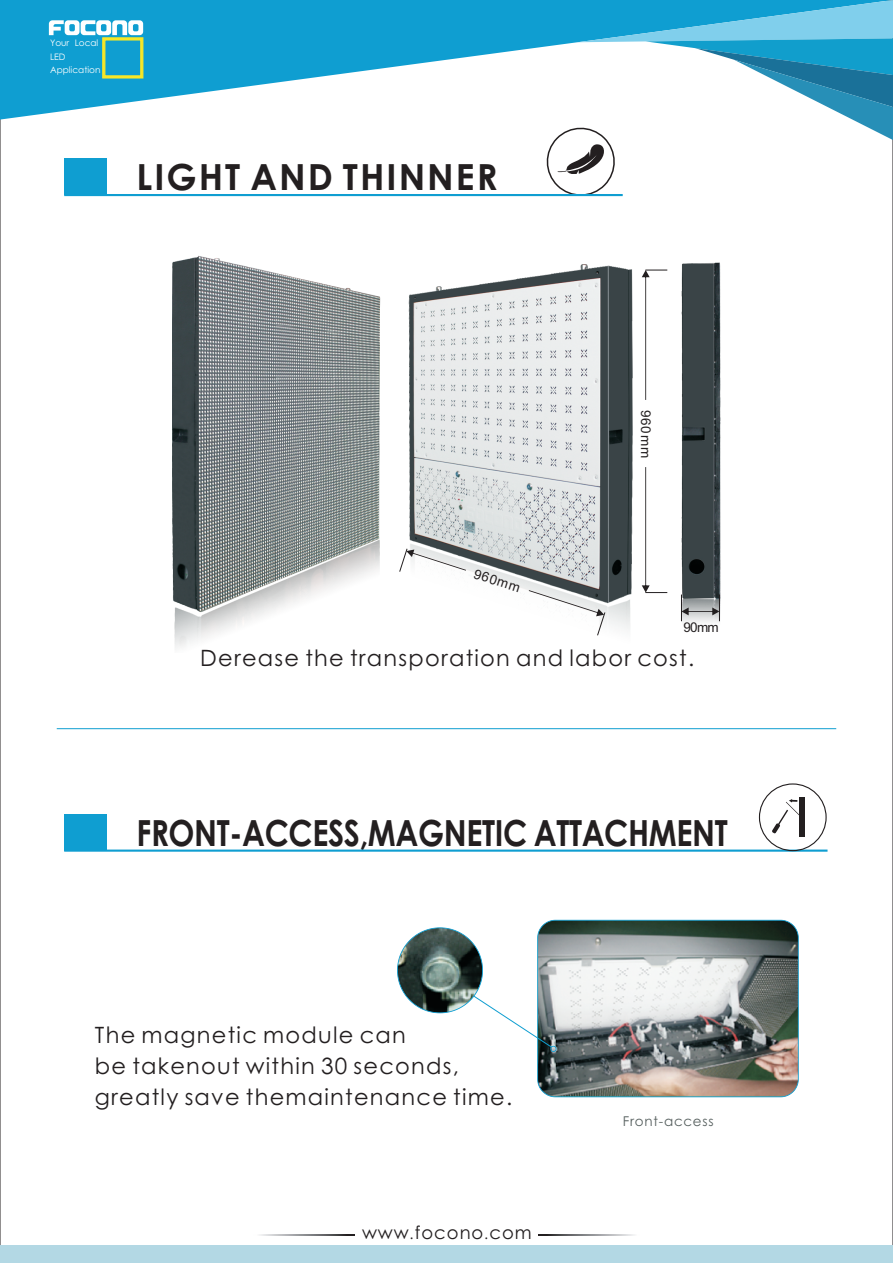
<style>
.page{position:relative;width:893px;height:1263px;background:#fff}
.page>*{position:absolute;margin:0;border:0;box-sizing:border-box;transform-origin:0 0}
.t1{font:700 36px "Century Gothic";letter-spacing:-.01em;color:#231f20;scale:.86 1}
.t2{font:700 36px "Century Gothic";letter-spacing:.055em;color:#231f20}
.t3{font:22.5px/30.8px "Century Gothic";letter-spacing:.055em;color:#231f20}
.t4{font:18px "Century Gothic";letter-spacing:.055em;color:#231f20}
.t5{font:13.5px "Arial";letter-spacing:.055em;color:#231f20}
.t6{font:13.5px "Century Gothic";letter-spacing:.055em;color:#57605f}
.t7{font:9px/13.4px "Century Gothic";color:#fff}
.s1{font-family:"Adobe Fangsong Std"}
</style>
<div class="page">
<svg style="left:539px;top:1234px;width:95px;height:1px"></svg>
<svg style="left:260px;top:1234px;width:94px;height:1px"></svg>
<div style="left:0;top:1246px;width:893px;height:17px;background:#b3d8e4"></div>
<hr style="left:57px;top:728px;width:779px;height:1px;background:#0f9ed1">
<div style="left:64px;top:814px;width:43px;height:37px;background:#0f9ed1"></div>
<hr style="left:64px;top:849px;width:763px;height:3px;background:#0f9ed1">
<div style="left:64px;top:158px;width:43px;height:37px;background:#0f9ed1"></div>
<svg style="left:0;top:0;width:542px;height:120px;fill:#0f9ed1"></svg>
<svg style="left:49px;top:20px;width:95px;height:59px;background:#4cb4c9"></svg>
<hr style="left:64px;top:194px;width:559px;height:2px;background:#0f9ed1">
<img style="left:408px;top:264px;width:225px;height:366px">
<img style="left:172px;top:255px;width:209px;height:393px">
<img style="left:681px;top:262px;width:40px;height:361px">
<svg style="left:642px;top:270px;width:25px;height:130px"></svg>
<svg style="left:642px;top:467px;width:25px;height:126px"></svg>
<svg style="left:681px;top:594px;width:39px;height:27px"></svg>
<svg style="left:399px;top:548px;width:67px;height:25px"></svg>
<svg style="left:529px;top:590px;width:77px;height:46px"></svg>
<div style="left:759px;top:783px;width:68px;height:68px;border:1px solid #231f20;border-radius:50%"></div>
<div style="left:799px;top:798px;width:6px;height:39px;background:#231f20"></div>
<svg style="left:772px;top:799px;width:27px;height:34px"></svg>
<img style="left:537px;top:920px;width:262px;height:177px">
<svg style="left:397px;top:927px;width:159px;height:125px"></svg>
<svg style="left:542px;top:0;width:351px;height:200px"></svg>
<p class="t7" style="left:50px;top:37px;width:52px">Your Local<br>LED<br>Application</p>
<h1 class="t2" style="left:136px;top:163px;width:363px">LIGHT AND THINNER</h1>
<p class="t5" style="left:476px;top:568px;width:50px;rotate:18deg">960mm</p>
<p class="t5" style="left:651px;top:410px;width:50px;rotate:90deg">960mm</p>
<p class="t5" style="left:683px;top:622px;width:37px">90mm</p>
<p class="t3" style="left:200px;top:645px;width:496px">Derease the transporation and labor cost.</p>
<h1 class="t1" style="left:136px;top:819px;width:689px">FRONT-ACCESS,MAGNETIC ATTACHMENT</h1>
<p class="t3" style="left:95px;top:1021px;width:419px">The magnetic module can<br>be takenout within 30 seconds, greatly save themaintenance time.</p>
<p class="t4" style="left:362px;top:1226px;width:171px">www<span class="s1">.</span>focono<span class="s1">.</span>com</p>
<p class="t6" style="left:623px;top:1116px;width:92px">Front-access</p>
</div>
